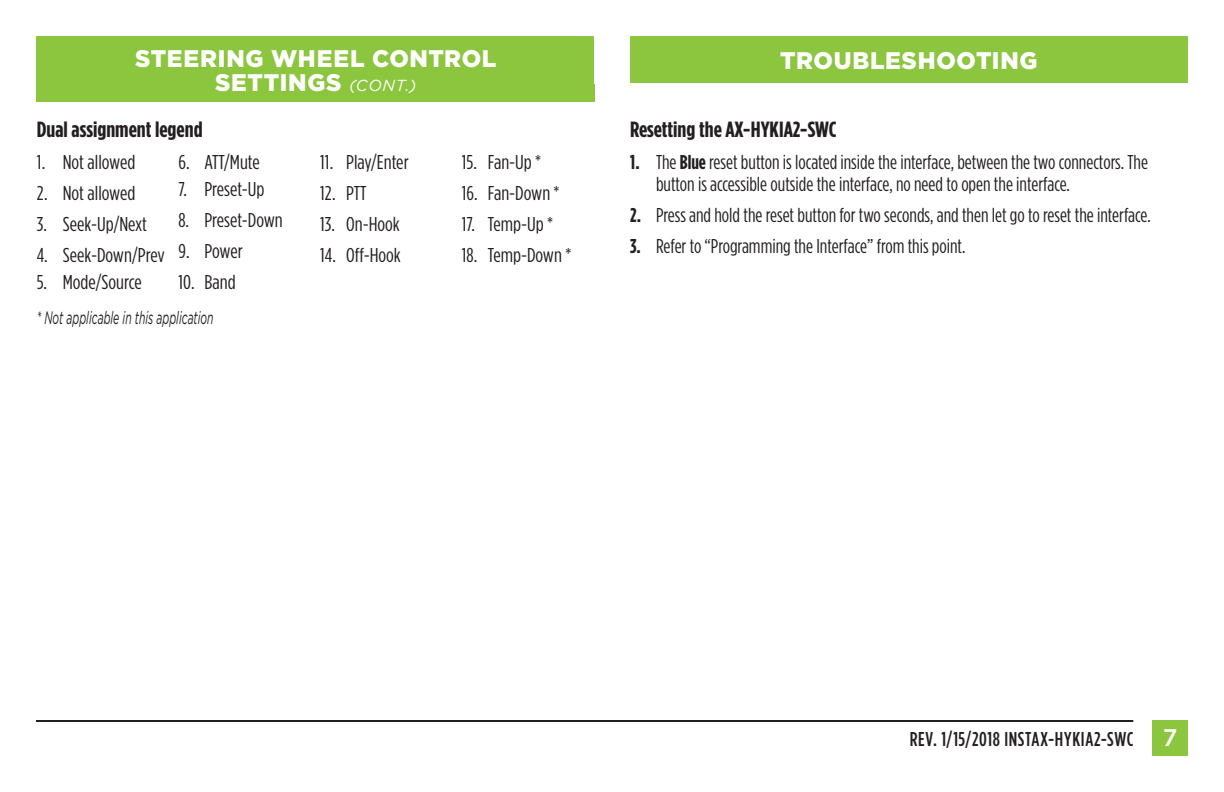
<style>
.page{position:relative;width:1224px;height:792px;background:#fff}
.page>*{position:absolute;margin:0;border:0;box-sizing:border-box;transform-origin:0 0}
.t1{font:900 24px/24px "Gotham";letter-spacing:.03em;color:#fff;text-align:center}
.t2{font:700 22px "Gotham Condensed";color:#231f20;scale:1.06 1}
.t3{font:20px/22px "Gotham Condensed";color:#231f20}
.t4{font:20px "Gotham Condensed";color:#231f20;scale:1.05 1}
.t5{font:500 20px "Gotham Condensed";letter-spacing:.035em;color:#231f20}
.t6{font:italic 18px "Gotham";color:#231f20;scale:.58 1}
.s1{font-weight:400;font-style:italic;font-size:16px}
.s2{font-weight:700}
.s3{font-family:"Gotham";font-size:24px;color:#fff}
</style>
<div class="page">
<div style="left:1152px;top:720px;width:36px;height:36px;background:#8bc63e"></div>
<hr style="left:36px;top:720px;width:1097px;height:2px;background:#231f20">
<div style="left:36px;top:36px;width:559px;height:66px;background:#8bc63e"></div>
<div style="left:630px;top:36px;width:558px;height:46px;background:#8bc63e"></div>
<p class="t1" style="left:135px;top:46px;width:363px">STEERING WHEEL CONTROL<br>SETTINGS <span class="s1">(CONT.)</span></p>
<p class="t1" style="left:780px;top:48px;width:259px">TROUBLESHOOTING</p>
<p class="t2" style="left:37px;top:117px;width:158px">Dual assignment legend</p>
<p class="t2" style="left:630px;top:117px;width:196px">Resetting the AX-HYKIA2-SWC</p>
<p class="t4" style="left:37px;top:151px;width:95px">1. Not allowed</p>
<p class="t4" style="left:37px;top:182px;width:95px">2. Not allowed</p>
<p class="t4" style="left:37px;top:213px;width:107px">3. Seek-Up/Next</p>
<p class="t4" style="left:37px;top:244px;width:123px">4. Seek-Down/Prev</p>
<p class="t4" style="left:37px;top:272px;width:102px">5. Mode/Source</p>
<p class="t4" style="left:178px;top:151px;width:79px">6. ATT/Mute</p>
<p class="t4" style="left:178px;top:179px;width:83px">7. Preset-Up</p>
<p class="t4" style="left:178px;top:210px;width:101px">8. Preset-Down</p>
<p class="t4" style="left:178px;top:241px;width:63px">9. Power</p>
<p class="t4" style="left:178px;top:272px;width:56px">10. Band</p>
<p class="t4" style="left:320px;top:151px;width:86px">11. Play/Enter</p>
<p class="t4" style="left:320px;top:182px;width:46px">12. PTT</p>
<p class="t4" style="left:320px;top:213px;width:78px">13. On-Hook</p>
<p class="t4" style="left:320px;top:244px;width:78px">14. Off-Hook</p>
<p class="t3" style="left:656px;top:150px;width:494px;text-indent:-26px"><span class="s2">1.</span> The <span class="s2">Blue</span> reset button is located inside the interface, between the two connectors. The button is accessible outside the interface, no need to open the interface.</p>
<p class="t3" style="left:630px;top:203px;width:522px"><span class="s2">2.</span> Press and hold the reset button for two seconds, and then let go to reset the interface.</p>
<p class="t3" style="left:630px;top:234px;width:337px"><span class="s2">3.</span> Refer to “Programming the Interface” from this point.</p>
<p class="t4" style="left:462px;top:151px;width:77px">15. Fan-Up *</p>
<p class="t4" style="left:462px;top:182px;width:94px">16. Fan-Down *</p>
<p class="t4" style="left:462px;top:213px;width:88px">17. Temp-Up *</p>
<p class="t4" style="left:462px;top:244px;width:106px">18. Temp-Down *</p>
<p class="t6" style="left:37px;top:307px;width:306px">* Not applicable in this application</p>
<p class="t5" style="left:910px;top:728px;width:269px">REV. 1/15/2018 INSTAX-HYKIA2-SWC <span class="s3">7</span></p>
</div>
